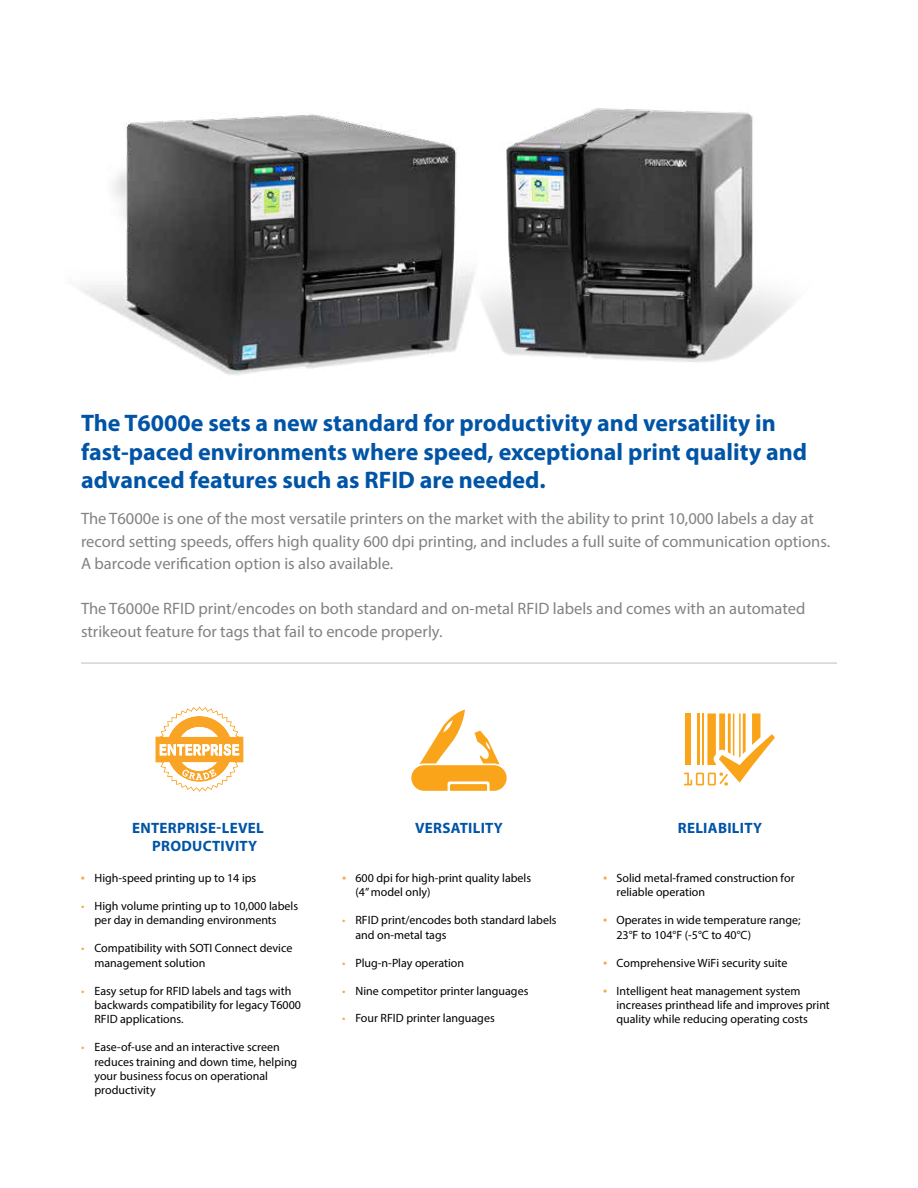
<style>
.page{position:relative;width:918px;height:1188px;background:#fff}
.page>*{position:absolute;margin:0;border:0;box-sizing:border-box;transform-origin:0 0}
.t1{font:700 24px/28.8px "Myriad Pro";color:#0054a6}
.t2{font:16.5px/22.5px "Myriad Pro";color:#808284}
.t3{font:700 15px/18px "Myriad Pro";letter-spacing:.02em;color:#0054a6}
.t4{font:12px/14.4px "Myriad Pro";color:#000}
.s1{font-size:15px;color:#f4ac4a}
.s2{color:#f4ac4a}
</style>
<div class="page">
<img style="left:80px;top:114px;width:316px;height:261px">
<svg style="left:411px;top:710px;width:96px;height:81px"></svg>
<svg style="left:684px;top:713px;width:91px;height:72px"></svg>
<hr style="left:81px;top:663px;width:756px;height:1px;background:#bcbec0">
<img style="left:396px;top:108px;width:398px;height:254px">
<svg style="left:156px;top:707px;width:87px;height:85px"></svg>
<h1 class="t1" style="left:81px;top:410px;width:728px">The T6000e sets a new standard for productivity and versatility in fast-paced environments where speed, exceptional print quality and advanced features such as RFID are needed.</h1>
<p class="t2" style="left:81px;top:509px;width:751px">The T6000e is one of the most versatile printers on the market with the ability to print 10,000 labels a day at record setting speeds, offers high quality 600 dpi printing, and includes a full suite of communication options.<br>A barcode verification option is also available.</p>
<h2 class="t2" style="left:81px;top:599px;width:726px">The T6000e RFID print/encodes on both standard and on-metal RFID labels and comes with an automated strikeout feature for tags that fail to encode properly.</h2>
<p class="t3" style="left:152px;top:820px;width:113px;text-indent:-20px">ENTERPRISE-LEVEL<br>PRODUCTIVITY</p>
<p class="t4" style="left:81px;top:872px;width:177px"><span class="s1">•</span> High-speed printing up to 14 ips</p>
<p class="t4" style="left:94px;top:900px;width:205px;text-indent:-14px"><span class="s2">•</span> High volume printing up to 10,000 labels per day in demanding environments</p>
<p class="t4" style="left:94px;top:942px;width:199px;text-indent:-14px"><span class="s2">•</span> Compatibility with SOTI Connect device management solution</p>
<p class="t4" style="left:94px;top:984px;width:208px;text-indent:-14px"><span class="s2">•</span> Easy setup for RFID labels and tags with backwards compatibility for legacy T6000<br>RFID applications.</p>
<p class="t4" style="left:94px;top:1041px;width:204px;text-indent:-14px"><span class="s2">•</span> Ease-of-use and an interactive screen reduces training and down time, helping your business focus on operational productivity</p>
<p class="t3" style="left:415px;top:820px;width:89px">VERSATILITY</p>
<p class="t4" style="left:356px;top:872px;width:177px;text-indent:-13px"><span class="s1">•</span> 600 dpi for high-print quality labels (4” model only)</p>
<p class="t4" style="left:356px;top:914px;width:203px;text-indent:-14px"><span class="s2">•</span> RFID print/encodes both standard labels and on-metal tags</p>
<p class="t4" style="left:342px;top:956px;width:124px"><span class="s2">•</span> Plug-n-Play operation</p>
<p class="t4" style="left:342px;top:984px;width:188px"><span class="s2">•</span> Nine competitor printer languages</p>
<p class="t4" style="left:342px;top:1012px;width:154px"><span class="s2">•</span> Four RFID printer languages</p>
<p class="t3" style="left:678px;top:820px;width:86px">RELIABILITY</p>
<p class="t4" style="left:616px;top:872px;width:180px;text-indent:-13px"><span class="s1">•</span> Solid metal-framed construction for reliable operation</p>
<p class="t4" style="left:616px;top:914px;width:186px;text-indent:-13px"><span class="s1">•</span> Operates in wide temperature range;<br>23°F to 104°F (-5°C to 40°C)</p>
<p class="t4" style="left:603px;top:956px;width:186px"><span class="s1">•</span> Comprehensive WiFi security suite</p>
<p class="t4" style="left:616px;top:984px;width:215px;text-indent:-13px"><span class="s1">•</span> Intelligent heat management system increases printhead life and improves print quality while reducing operating costs</p>
</div>
